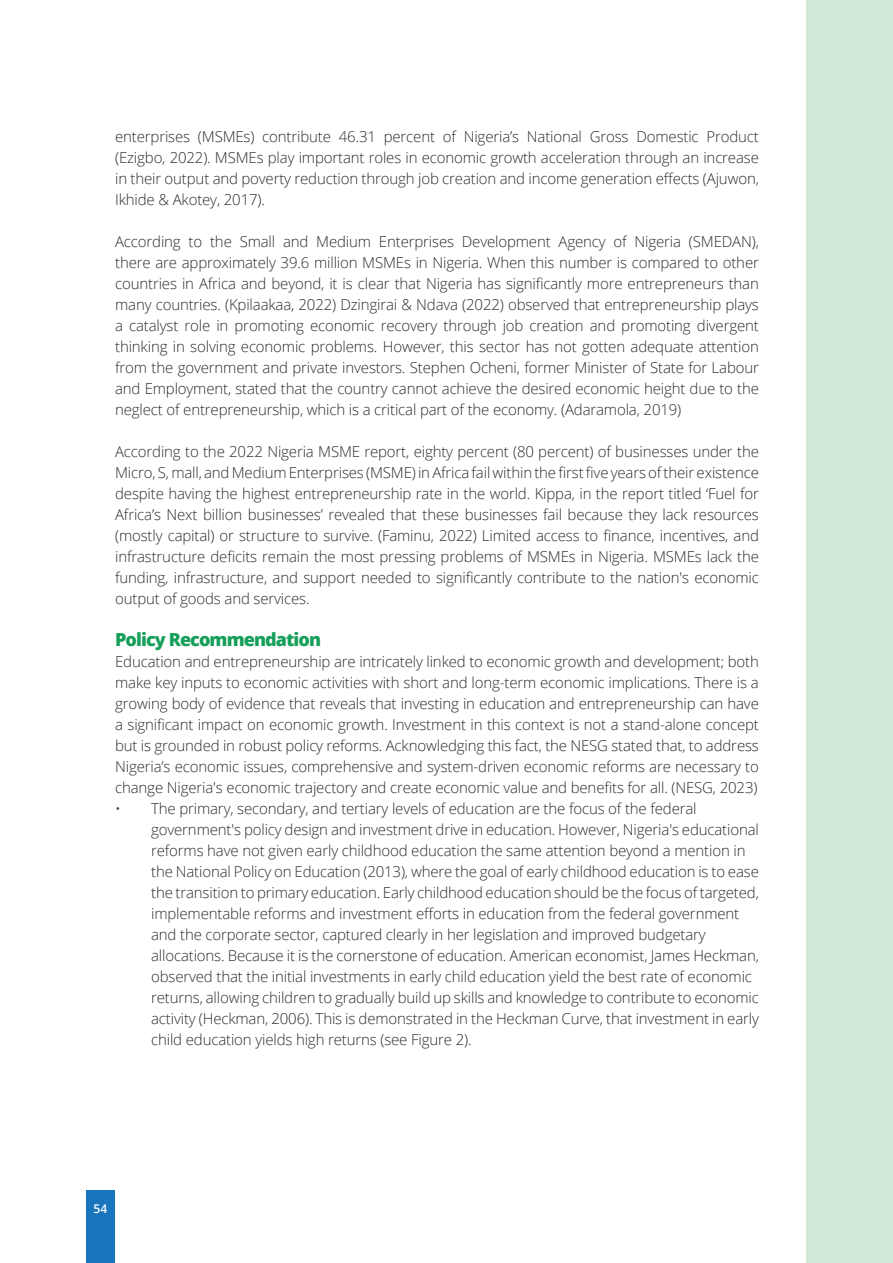
<style>
.page{position:relative;width:893px;height:1263px;background:#fff}
.page>*{position:absolute;margin:0;border:0;box-sizing:border-box;transform-origin:0 0}
.t1{font:800 18px "Open Sans";letter-spacing:-.05em;color:#159f5a}
.t2{font:300 15px/21px "Open Sans";letter-spacing:-.01em;color:#2b2c2b;text-align:justify}
.t3{font:600 12px "Open Sans";color:#fff}
</style>
<div class="page">
<div style="left:807px;top:0;width:86px;height:1263px;background:#d1e9d7"></div>
<div style="left:86px;top:1190px;width:29px;height:73px;background:#1975bc"></div>
<p class="t2" style="left:115px;top:126px;width:645px">enterprises (MSMEs) contribute 46.31 percent of Nigeria’s National Gross Domestic Product (Ezigbo, 2022). MSMEs play important roles in economic growth acceleration through an increase in their output and poverty reduction through job creation and income generation effects (Ajuwon, Ikhide &amp; Akotey, 2017).</p>
<p class="t2" style="left:115px;top:231px;width:645px">According to the Small and Medium Enterprises Development Agency of Nigeria (SMEDAN), there are approximately 39.6 million MSMEs in Nigeria. When this number is compared to other countries in Africa and beyond, it is clear that Nigeria has significantly more entrepreneurs than many countries. (Kpilaakaa, 2022) Dzingirai &amp; Ndava (2022) observed that entrepreneurship plays a catalyst role in promoting economic recovery through job creation and promoting divergent thinking in solving economic problems. However, this sector has not gotten adequate attention from the government and private investors. Stephen Ocheni, former Minister of State for Labour and Employment, stated that the country cannot achieve the desired economic height due to the neglect of entrepreneurship, which is a critical part of the economy. (Adaramola, 2019)</p>
<p class="t2" style="left:115px;top:441px;width:645px">According to the 2022 Nigeria MSME report, eighty percent (80 percent) of businesses under the Micro, S, mall, and Medium Enterprises (MSME) in Africa fail within the first five years of their existence despite having the highest entrepreneurship rate in the world. Kippa, in the report titled ‘Fuel for Africa’s Next billion businesses’ revealed that these businesses fail because they lack resources (mostly capital) or structure to survive. (Faminu, 2022) Limited access to finance, incentives, and infrastructure deficits remain the most pressing problems of MSMEs in Nigeria. MSMEs lack the funding, infrastructure, and support needed to significantly contribute to the nation's economic output of goods and services.</p>
<p class="t1" style="left:115px;top:626px;width:207px">Policy Recommendation</p>
<p class="t2" style="left:115px;top:651px;width:645px">Education and entrepreneurship are intricately linked to economic growth and development; both make key inputs to economic activities with short and long-term economic implications. There is a growing body of evidence that reveals that investing in education and entrepreneurship can have a significant impact on economic growth. Investment in this context is not a stand-alone concept but is grounded in robust policy reforms. Acknowledging this fact, the NESG stated that, to address Nigeria’s economic issues, comprehensive and system-driven economic reforms are necessary to change Nigeria's economic trajectory and create economic value and benefits for all. (NESG, 2023)</p>
<p class="t2" style="left:151px;top:798px;width:609px;text-align:left;text-indent:-36px">• The primary, secondary, and tertiary levels of education are the focus of the federal government's policy design and investment drive in education. However, Nigeria's educational reforms have not given early childhood education the same attention beyond a mention in the National Policy on Education (2013), where the goal of early childhood education is to ease the transition to primary education. Early childhood education should be the focus of targeted, implementable reforms and investment efforts in education from the federal government and the corporate sector, captured clearly in her legislation and improved budgetary allocations. Because it is the cornerstone of education. American economist, James Heckman, observed that the initial investments in early child education yield the best rate of economic returns, allowing children to gradually build up skills and knowledge to contribute to economic activity (Heckman, 2006). This is demonstrated in the Heckman Curve, that investment in early child education yields high returns (see Figure 2).</p>
<p class="t3" style="left:93px;top:1200px;width:15px">54</p>
</div>
